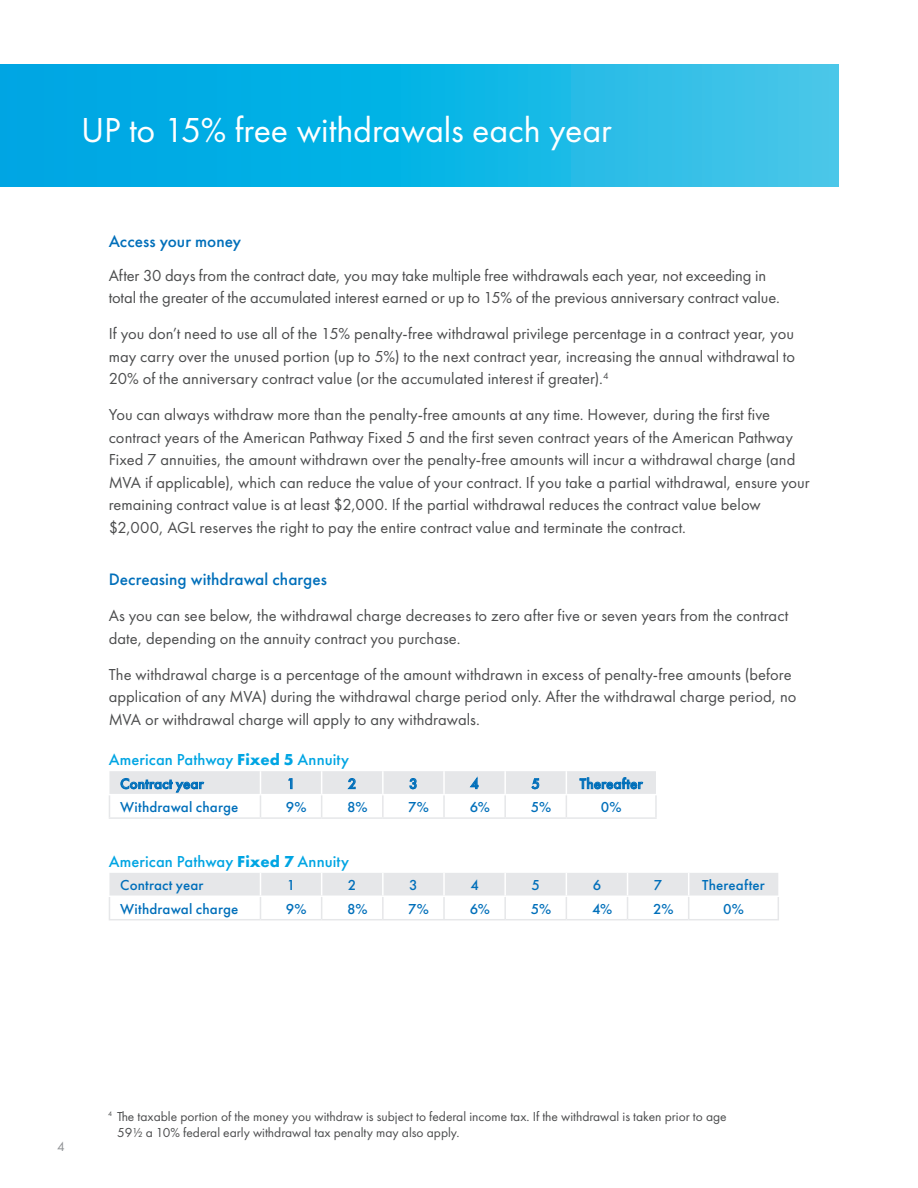
<style>
.page{position:relative;width:918px;height:1188px;background:#fff}
.page>*{position:absolute;margin:0;border:0;box-sizing:border-box;transform-origin:0 0}
.t1{font:36px "Futura PT";letter-spacing:-.005em;color:#fff}
.t2{font:500 17.25px "Futura PT";letter-spacing:.005em;color:#006fba}
.t3{font:16.5px/22.5px "Futura PT";letter-spacing:.005em;color:#4b4c4d}
.t4{font:500 16.5px "Futura PT";letter-spacing:.005em;color:#00a5e3}
.t5{font:500 15px "Futura PT";letter-spacing:.01em;color:#006fba}
.t6{font:13.5px/15.8px "Futura PT";color:#4b4c4d}
.t7{font:13.5px "Futura PT";color:#8f9194}
.s1{font-weight:700}
</style>
<div class="page">
<svg style="left:0;top:65px;width:838px;height:121px;background:#15b5e5"></svg>
<hr style="left:655px;top:795px;width:2px;height:22px;background:#e6e7e9">
<hr style="left:109px;top:817px;width:151px;height:2px;background:#e6e7e9">
<hr style="left:260px;top:817px;width:62px;height:2px;background:#e6e7e9">
<hr style="left:322px;top:817px;width:61px;height:2px;background:#e6e7e9">
<hr style="left:383px;top:817px;width:61px;height:2px;background:#e6e7e9">
<hr style="left:444px;top:817px;width:61px;height:2px;background:#e6e7e9">
<hr style="left:505px;top:817px;width:61px;height:2px;background:#e6e7e9">
<hr style="left:566px;top:817px;width:91px;height:2px;background:#e6e7e9">
<svg style="left:109px;top:771px;width:547px;height:46px"></svg>
<svg style="left:109px;top:873px;width:670px;height:46px"></svg>
<hr style="left:109px;top:919px;width:151px;height:1px;background:#e6e7e9">
<hr style="left:260px;top:919px;width:62px;height:1px;background:#e6e7e9">
<hr style="left:322px;top:919px;width:61px;height:1px;background:#e6e7e9">
<hr style="left:383px;top:919px;width:61px;height:1px;background:#e6e7e9">
<hr style="left:444px;top:919px;width:61px;height:1px;background:#e6e7e9">
<hr style="left:505px;top:919px;width:61px;height:1px;background:#e6e7e9">
<hr style="left:566px;top:919px;width:62px;height:1px;background:#e6e7e9">
<hr style="left:628px;top:919px;width:61px;height:1px;background:#e6e7e9">
<hr style="left:689px;top:919px;width:90px;height:1px;background:#e6e7e9">
<h1 class="t1" style="left:81px;top:109px;width:532px">UP to 15% free withdrawals each year</h1>
<p class="t2" style="left:109px;top:231px;width:134px">Access your money</p>
<p class="t3" style="left:109px;top:264px;width:673px">After 30 days from the contract date, you may take multiple free withdrawals each year, not exceeding in total the greater of the accumulated interest earned or up to 15% of the previous anniversary contract value.</p>
<p class="t3" style="left:109px;top:322px;width:688px;text-align:justify">If you don’t need to use all of the 15% penalty-free withdrawal privilege percentage in a contract year, you may carry over the unused portion (up to 5%) to the next contract year, increasing the annual withdrawal to 20% of the anniversary contract value (or the accumulated interest if greater).<sup>4</sup></p>
<p class="t3" style="left:109px;top:403px;width:703px">You can always withdraw more than the penalty-free amounts at any time. However, during the first five contract years of the American Pathway Fixed 5 and the first seven contract years of the American Pathway Fixed 7 annuities, the amount withdrawn over the penalty-free amounts will incur a withdrawal charge (and MVA if applicable), which can reduce the value of your contract. If you take a partial withdrawal, ensure your remaining contract value is at least $2,000. If the partial withdrawal reduces the contract value below $2,000, AGL reserves the right to pay the entire contract value and terminate the contract.</p>
<p class="t2" style="left:109px;top:569px;width:220px">Decreasing withdrawal charges</p>
<p class="t3" style="left:109px;top:604px;width:681px">As you can see below, the withdrawal charge decreases to zero after five or seven years from the contract date, depending on the annuity contract you purchase.</p>
<p class="t3" style="left:109px;top:663px;width:689px">The withdrawal charge is a percentage of the amount withdrawn in excess of penalty-free amounts (before application of any MVA) during the withdrawal charge period only. After the withdrawal charge period, no<br>MVA or withdrawal charge will apply to any withdrawals.</p>
<p class="t4" style="left:109px;top:750px;width:242px">American Pathway <span class="s1">Fixed 5</span> Annuity</p>
<p class="t5" style="left:120px;top:775px;width:85px">Contract year</p>
<p class="t5" style="left:287px;top:775px;width:10px">1</p>
<p class="t5" style="left:348px;top:775px;width:10px">2</p>
<p class="t5" style="left:409px;top:775px;width:10px">3</p>
<p class="t5" style="left:470px;top:775px;width:10px">4</p>
<p class="t5" style="left:532px;top:775px;width:10px">5</p>
<p class="t5" style="left:580px;top:775px;width:64px">Thereafter</p>
<p class="t5" style="left:120px;top:798px;width:120px">Withdrawal charge</p>
<p class="t5" style="left:286px;top:798px;width:22px">9%</p>
<p class="t5" style="left:347px;top:798px;width:22px">8%</p>
<p class="t5" style="left:408px;top:798px;width:22px">7%</p>
<p class="t5" style="left:470px;top:798px;width:22px">6%</p>
<p class="t5" style="left:531px;top:798px;width:22px">5%</p>
<p class="t5" style="left:601px;top:798px;width:22px">0%</p>
<p class="t4" style="left:109px;top:851px;width:242px">American Pathway <span class="s1">Fixed 7</span> Annuity</p>
<p class="t5" style="left:120px;top:876px;width:85px">Contract year</p>
<p class="t5" style="left:287px;top:876px;width:10px">1</p>
<p class="t5" style="left:348px;top:876px;width:10px">2</p>
<p class="t5" style="left:409px;top:876px;width:10px">3</p>
<p class="t5" style="left:470px;top:876px;width:10px">4</p>
<p class="t5" style="left:532px;top:876px;width:10px">5</p>
<p class="t5" style="left:593px;top:876px;width:10px">6</p>
<p class="t5" style="left:654px;top:876px;width:10px">7</p>
<p class="t5" style="left:702px;top:876px;width:64px">Thereafter</p>
<p class="t5" style="left:120px;top:900px;width:120px">Withdrawal charge</p>
<p class="t5" style="left:286px;top:900px;width:22px">9%</p>
<p class="t5" style="left:347px;top:900px;width:22px">8%</p>
<p class="t5" style="left:408px;top:900px;width:22px">7%</p>
<p class="t5" style="left:470px;top:900px;width:22px">6%</p>
<p class="t5" style="left:531px;top:900px;width:22px">5%</p>
<p class="t5" style="left:592px;top:900px;width:22px">4%</p>
<p class="t5" style="left:653px;top:900px;width:22px">2%</p>
<p class="t5" style="left:723px;top:900px;width:22px">0%</p>
<p class="t7" style="left:57px;top:1138px;width:9px">4</p>
<p class="t6" style="left:117px;top:1109px;width:611px;text-indent:-9px"><sup>4</sup> The taxable portion of the money you withdraw is subject to federal income tax. If the withdrawal is taken prior to age<br>59½ a 10% federal early withdrawal tax penalty may also apply.</p>
</div>
